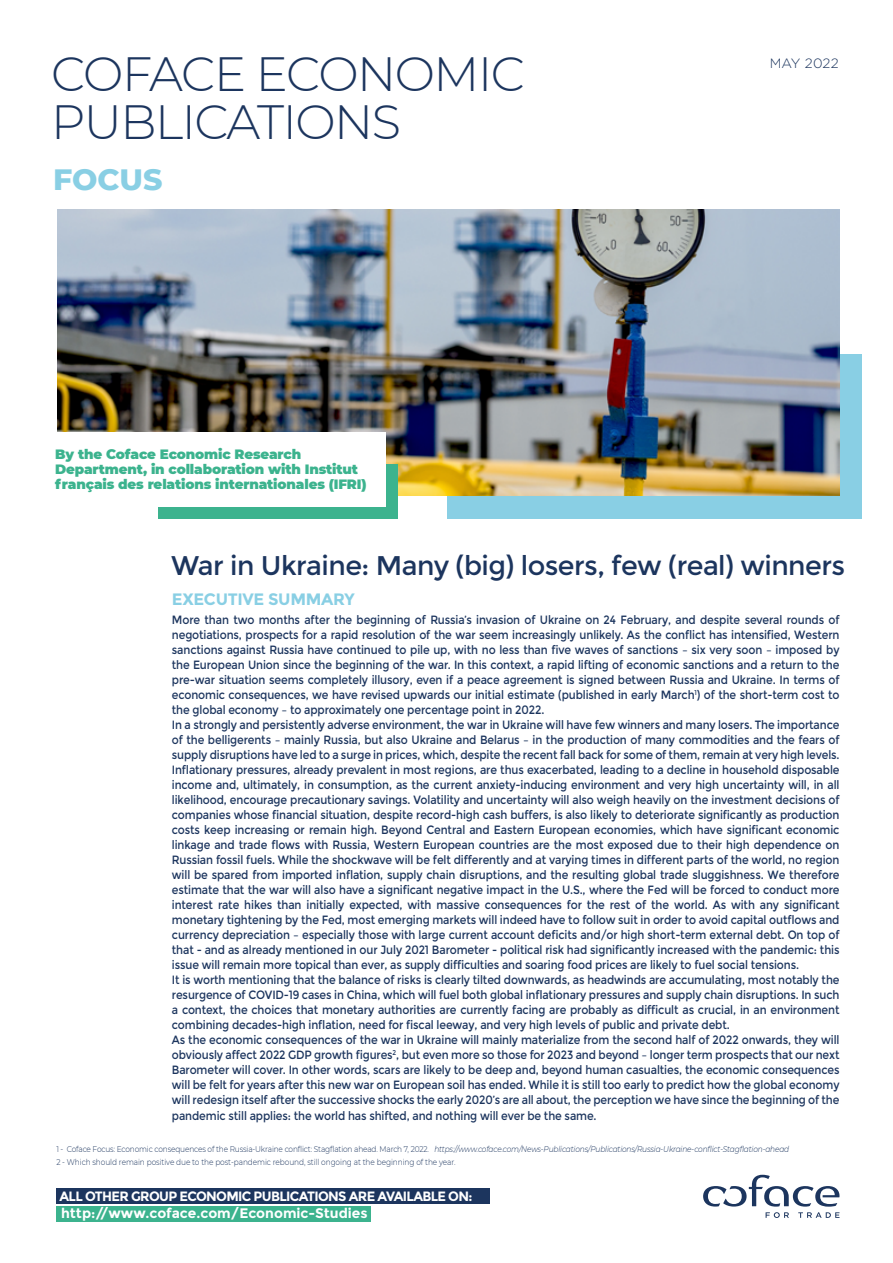
<style>
.page{position:relative;width:893px;height:1263px;background:#fff}
.page>*{position:absolute;margin:0;border:0;box-sizing:border-box;transform-origin:0 0}
.t1{font:300 48px/48px "Montserrat";letter-spacing:-.03em;color:#1c355e}
.t2{font:800 30px "Montserrat";letter-spacing:-.005em;color:#89cfe4}
.t3{font:27px "Montserrat";letter-spacing:-.02em;color:#1c355e}
.t4{font:700 16.5px "Montserrat";letter-spacing:-.02em;color:#89cfe4}
.t5{font:700 13.8px "Montserrat";color:#fff}
.t6{font:900 13.5px/15px "Montserrat";letter-spacing:-.01em;color:#3cb38e}
.t7{font:700 13.5px "Montserrat";letter-spacing:-.05em;color:#fff}
.t8{font:300 13.5px "Gotham";letter-spacing:.01em;color:#1c355e}
.t9{font:12px/15px "Montserrat";letter-spacing:-.01em;color:#1c355e;scale:.9 1}
.t10{font:300 8.25px/12.9px "Montserrat";letter-spacing:-.01em;color:#1c355e;scale:.9 1}
.s1{font-style:italic}
</style>
<div class="page">
<div style="left:56px;top:1188px;width:434px;height:15px;background:#1c355e"></div>
<div style="left:56px;top:1206px;width:315px;height:15px;background:#3cb38e"></div>
<div style="left:448px;top:355px;width:414px;height:164px;background:#89cfe4"></div>
<img style="left:57px;top:209px;width:782px;height:287px">
<div style="left:158px;top:465px;width:240px;height:54px;background:#3cb38e"></div>
<div style="left:43px;top:432px;width:343px;height:75px;background:#fff"></div>
<svg style="left:703px;top:1175px;width:137px;height:43px"></svg>
<h1 class="t1" style="left:51px;top:49px;width:476px">COFACE ECONOMIC<br>PUBLICATIONS</h1>
<p class="t8" style="left:770px;top:55px;width:70px">MAY 2022</p>
<h2 class="t2" style="left:53px;top:157px;width:111px">FOCUS</h2>
<p class="t6" style="left:55px;top:446px;width:313px">By the Coface Economic Research<br>Department, in collaboration with Institut français des relations internationales (IFRI)</p>
<h3 class="t3" style="left:171px;top:549px;width:675px">War in Ukraine: Many (big) losers, few (real) winners</h3>
<h3 class="t4" style="left:172px;top:589px;width:184px">EXECUTIVE SUMMARY</h3>
<p class="t9" style="left:172px;top:612px;width:743px">More than two months after the beginning of Russia’s invasion of Ukraine on 24 February, and despite several rounds of negotiations, prospects for a rapid resolution of the war seem increasingly unlikely. As the conflict has intensified, Western sanctions against Russia have continued to pile up, with no less than five waves of sanctions – six very soon – imposed by the European Union since the beginning of the war. In this context, a rapid lifting of economic sanctions and a return to the pre-war situation seems completely illusory, even if a peace agreement is signed between Russia and Ukraine. In terms of economic consequences, we have revised upwards our initial estimate (published in early March<sup>1</sup>) of the short-term cost to the global economy – to approximately one percentage point in 2022.<br>In a strongly and persistently adverse environment, the war in Ukraine will have few winners and many losers. The importance of the belligerents – mainly Russia, but also Ukraine and Belarus – in the production of many commodities and the fears of supply disruptions have led to a surge in prices, which, despite the recent fall back for some of them, remain at very high levels.<br>Inflationary pressures, already prevalent in most regions, are thus exacerbated, leading to a decline in household disposable income and, ultimately, in consumption, as the current anxiety-inducing environment and very high uncertainty will, in all likelihood, encourage precautionary savings. Volatility and uncertainty will also weigh heavily on the investment decisions of companies whose financial situation, despite record-high cash buffers, is also likely to deteriorate significantly as production costs keep increasing or remain high. Beyond Central and Eastern European economies, which have significant economic linkage and trade flows with Russia, Western European countries are the most exposed due to their high dependence on Russian fossil fuels. While the shockwave will be felt differently and at varying times in different parts of the world, no region will be spared from imported inflation, supply chain disruptions, and the resulting global trade sluggishness. We therefore estimate that the war will also have a significant negative impact in the U.S., where the Fed will be forced to conduct more interest rate hikes than initially expected, with massive consequences for the rest of the world. As with any significant monetary tightening by the Fed, most emerging markets will indeed have to follow suit in order to avoid capital outflows and currency depreciation – especially those with large current account deficits and/or high short-term external debt. On top of that - and as already mentioned in our July 2021 Barometer - political risk had significantly increased with the pandemic: this issue will remain more topical than ever, as supply difficulties and soaring food prices are likely to fuel social tensions.<br>It is worth mentioning that the balance of risks is clearly tilted downwards, as headwinds are accumulating, most notably the resurgence of COVID-19 cases in China, which will fuel both global inflationary pressures and supply chain disruptions. In such a context, the choices that monetary authorities are currently facing are probably as difficult as crucial, in an environment combining decades-high inflation, need for fiscal leeway, and very high levels of public and private debt.<br>As the economic consequences of the war in Ukraine will mainly materialize from the second half of 2022 onwards, they will obviously affect 2022 GDP growth figures<sup>2</sup>, but even more so those for 2023 and beyond – longer term prospects that our next Barometer will cover. In other words, scars are likely to be deep and, beyond human casualties, the economic consequences will be felt for years after this new war on European soil has ended. While it is still too early to predict how the global economy will redesign itself after the successive shocks the early 2020’s are all about, the perception we have since the beginning of the pandemic still applies: the world has shifted, and nothing will ever be the same.</p>
<p class="t10" style="left:56px;top:1142px;width:816px">1 - Coface Focus: Economic consequences of the Russia-Ukraine conflict: Stagflation ahead. March 7, 2022. <span class="s1">https://www.coface.com/News-Publications/Publications/Russia-Ukraine-conflict-Stagflation-ahead<br></span>2 - Which should remain positive due to the post-pandemic rebound, still ongoing at the beginning of the year.</p>
<p class="t7" style="left:60px;top:1188px;width:415px">ALL OTHER GROUP ECONOMIC PUBLICATIONS ARE AVAILABLE ON:</p>
<p class="t5" style="left:61px;top:1205px;width:308px">http://www.coface.com/Economic-Studies</p>
</div>
